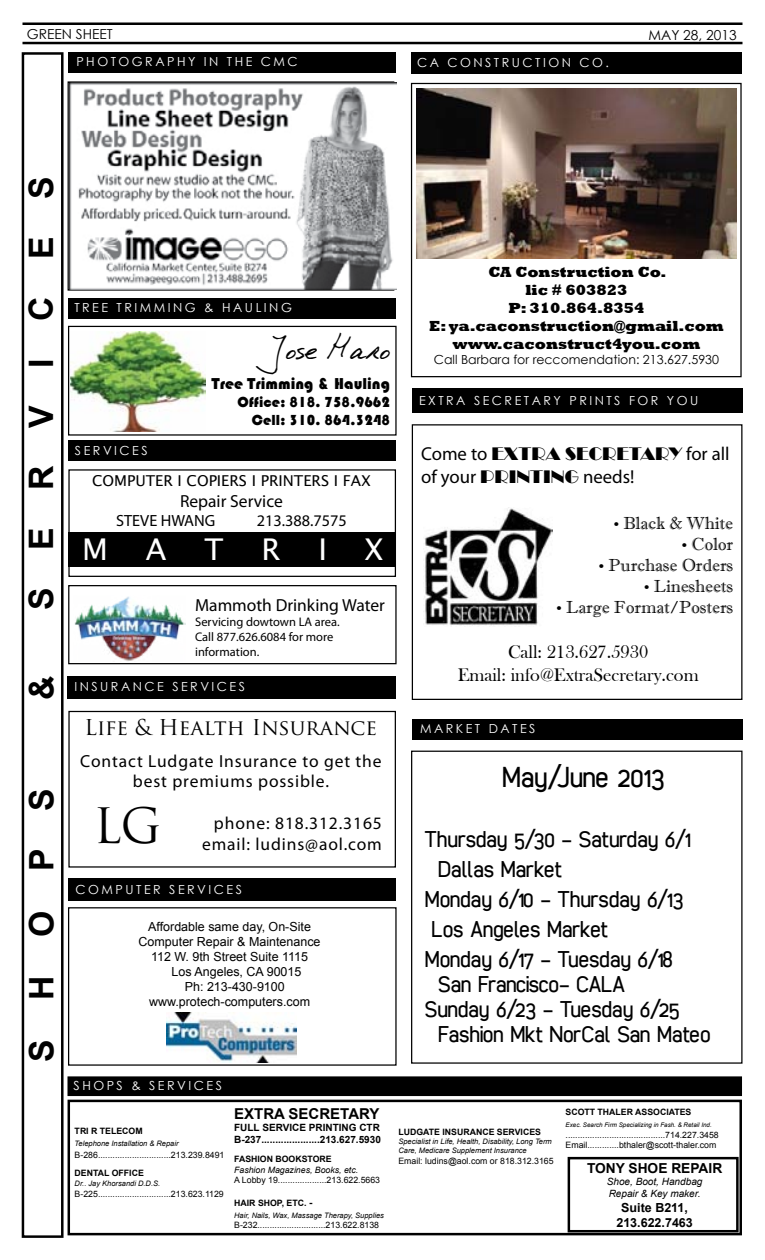
<style>
.page{position:relative;width:765px;height:1260px;background:#fff}
.page>*{position:absolute;margin:0;border:0;box-sizing:border-box;transform-origin:0 0}
.t1{font:47.5px "Trajan Pro";color:#000}
.t2{font:700 33.75px "Arial";letter-spacing:1.155em;color:#000}
.t3{font:33.75px "Phont Phreak's Handwriting";color:#000}
.t4{font:30px "cibreo";color:#000}
.t5{font:30px "Lucida Sans";color:#fff}
.t6{font:23.75px "cibreo";color:#000}
.t7{font:23.75px "cibreo";letter-spacing:-.02em;color:#000}
.t8{font:21.25px "Trajan Pro";color:#000}
.t9{font:18.75px/22.5px "Bask Old Face";color:#000;text-align:center}
.t10{font:18.75px "Broadway";color:#000}
.t11{font:18.75px "Myriad Pro";color:#000}
.t12{font:17.5px/20px "Myriad Pro";letter-spacing:.05em;color:#000;text-align:center}
.t13{font:17.5px "Imprint MT Shadow";color:#000}
.t14{font:17.5px "Myriad Pro";color:#000}
.t15{font:16.25px "Myriad Pro";color:#000}
.t16{font:16.25px "Bauhaus 93";color:#000}
.t17{font:800 15px/18px "Rockwell";color:#000;text-align:center}
.t18{font:15px/18px "Bauhaus 93";color:#000;text-align:right}
.t19{font:15px "Lucida Sans";color:#000}
.t20{font:700 15px "Arial";color:#000}
.t21{font:13.75px "Century Gothic";color:#000}
.t22{font:700 13.75px "Arial";color:#000}
.t23{font:12.5px "Century Gothic";letter-spacing:.2em;color:#fff}
.t24{font:12.5px "Arial";color:#000}
.t25{font:12.5px/15px "Myriad Pro";color:#000}
.t26{font:12.5px "Century Gothic";color:#000}
.t27{font:700 12.5px/15px "Arial";color:#000;text-align:center}
.t28{font:700 10px/12px "Arial";color:#000}
.t29{font:italic 10px/12px "Arial";color:#000}
.t30{font:8.75px/10.5px "Arial";color:#000}
.t31{font:700 8.75px "Arial";color:#000}
.t32{font:italic 8.75px "Arial";color:#000}
.t33{font:italic 7.5px/9px "Arial";color:#000}
.t34{font:italic 6.25px "Arial";color:#000}
.s1{font-family:"Myriad Pro"}
.s2{font-family:"Broadway"}
.s3{font-size:10px}
</style>
<div class="page">
<hr style="left:22px;top:22px;width:720px;height:3px;background:#000">
<hr style="left:22px;top:42px;width:720px;height:2px;background:#000">
<div style="left:68px;top:1077px;width:673px;height:18px;background:#000"></div>
<div style="left:68px;top:1076px;width:674px;height:20px;border:1px solid #000"></div>
<div style="left:22px;top:52px;width:42px;height:1186px;border:2px solid #000"></div>
<div style="left:68px;top:1100px;width:674px;height:135px;border:2px solid #000"></div>
<div style="left:568px;top:1157px;width:171px;height:75px;border:2px solid #000"></div>
<div style="left:68px;top:532px;width:327px;height:34px;background:#000"></div>
<div style="left:68px;top:469px;width:328px;height:108px;border:1px solid #000"></div>
<img style="left:74px;top:596px;width:111px;height:65px">
<div style="left:68px;top:585px;width:329px;height:79px;border:1px solid #000"></div>
<img style="left:423px;top:507px;width:129px;height:119px">
<div style="left:68px;top:298px;width:328px;height:20px;background:#000"></div>
<div style="left:68px;top:907px;width:329px;height:159px;border:1px solid #000"></div>
<img style="left:167px;top:1012px;width:129px;height:50px">
<div style="left:68px;top:878px;width:328px;height:23px;background:#000"></div>
<div style="left:68px;top:326px;width:329px;height:110px;border:1px solid #000"></div>
<div style="left:68px;top:52px;width:328px;height:20px;background:#000"></div>
<div style="left:68px;top:441px;width:328px;height:20px;background:#000"></div>
<div style="left:68px;top:711px;width:328px;height:157px;border:1px solid #000"></div>
<div style="left:68px;top:676px;width:328px;height:22px;background:#000"></div>
<div style="left:68px;top:81px;width:326px;height:210px;border:1px solid #000"></div>
<div style="left:412px;top:424px;width:330px;height:276px;border:1px solid #000"></div>
<div style="left:412px;top:389px;width:330px;height:24px;background:#000"></div>
<div style="left:411px;top:52px;width:331px;height:22px;background:#000"></div>
<div style="left:411px;top:83px;width:331px;height:294px;border:1px solid #000"></div>
<div style="left:412px;top:719px;width:330px;height:20px;background:#000"></div>
<div style="left:411px;top:751px;width:332px;height:313px;border:1px solid #000"></div>
<img style="left:70px;top:83px;width:326px;height:206px">
<img style="left:416px;top:89px;width:320px;height:170px">
<img style="left:71px;top:332px;width:135px;height:100px">
<h3 class="t21" style="left:27px;top:24px;width:87px">GREEN SHEET</h3>
<h3 class="t21" style="left:649px;top:25px;width:90px">MAY 28, 2013</h3>
<h3 class="t23" style="left:76px;top:53px;width:223px">PHOTOGRAPHY IN THE CMC</h3>
<h3 class="t23" style="left:417px;top:54px;width:54px">CA Construction</h3>
<h3 class="t23" style="left:579px;top:54px;width:31px">Co.</h3>
<h2 class="t2" style="left:19px;top:610px;width:435px;rotate:-90deg">S E R V I C E S</h2>
<h2 class="t2" style="left:19px;top:700px;width:26px;rotate:-90deg">&amp;</h2>
<h2 class="t2" style="left:19px;top:1062px;width:275px;rotate:-90deg">SHOPS</h2>
<h3 class="t23" style="left:74px;top:299px;width:219px">TREE TRIMMING &amp; HAULING</h3>
<h2 class="t3" style="left:272px;top:328px;width:120px">Jose Haro</h2>
<h3 class="t23" style="left:68px;top:442px;width:81px"><sup>d</sup>SERVICES</h3>
<h3 class="t16" style="left:212px;top:375px;width:180px">Tree Trimming &amp; Hauling</h3>
<h3 class="t18" style="left:238px;top:393px;width:154px">Office: 818. 758.9662<br>Cell: 310. 864.3248</h3>
<h3 class="t19" style="left:92px;top:472px;width:280px">COMPUTER I COPIERS I PRINTERS I FAX</h3>
<h3 class="t14" style="left:180px;top:490px;width:104px">Repair Service</h3>
<h3 class="t15" style="left:116px;top:511px;width:101px">STEVE HWANG</h3>
<h3 class="t15" style="left:257px;top:511px;width:92px">213.388.7575</h3>
<h3 class="t5" style="left:82px;top:532px;width:27px">M</h3>
<h3 class="t5" style="left:146px;top:532px;width:22px">A</h3>
<h3 class="t5" style="left:205px;top:532px;width:20px">T</h3>
<h3 class="t5" style="left:261px;top:532px;width:20px">R</h3>
<h3 class="t5" style="left:318px;top:532px;width:10px">I</h3>
<h3 class="t5" style="left:365px;top:532px;width:20px">X</h3>
<h3 class="t14" style="left:195px;top:594px;width:191px">Mammoth Drinking Water</h3>
<h3 class="t25" style="left:195px;top:614px;width:146px">Servicing dowtown LA area.<br>Call 877.626.6084 for more information.</h3>
<h3 class="t23" style="left:74px;top:678px;width:172px">INSURANCE SERVICES</h3>
<h3 class="t8" style="left:85px;top:714px;width:294px">Life &amp; Health Insurance</h3>
<h3 class="t12" style="left:80px;top:751px;width:303px">Contact Ludgate Insurance to get the best premiums possible.</h3>
<h3 class="t12" style="left:214px;top:813px;width:169px">phone: 818.312.3165</h3>
<h1 class="t1" style="left:94px;top:795px;width:69px">LG</h1>
<h3 class="t12" style="left:202px;top:834px;width:181px">email: ludins@aol.com</h3>
<h3 class="t23" style="left:76px;top:880px;width:168px">COMPUTER SERVICES</h3>
<h3 class="t24" style="left:148px;top:919px;width:164px">Affordable same day, On-Site</h3>
<h3 class="t24" style="left:139px;top:934px;width:184px">Computer Repair &amp; Maintenance</h3>
<h3 class="t24" style="left:151px;top:949px;width:159px">112 W. 9th Street Suite 1115</h3>
<h3 class="t24" style="left:172px;top:964px;width:131px">Los Angeles, CA 90015</h3>
<h3 class="t24" style="left:185px;top:979px;width:102px">Ph: 213-430-9100</h3>
<h3 class="t24" style="left:149px;top:994px;width:163px">www.protech-computers.com</h3>
<h3 class="t17" style="left:429px;top:263px;width:296px">CA Construction Co.<br>lic # 603823<br>P: 310.864.8354<br>E: ya.caconstruction@gmail.com www.caconstruct4you.com</h3>
<h3 class="t26" style="left:434px;top:351px;width:287px">Call Barbara for reccomendation: 213.627.5930</h3>
<h3 class="t23" style="left:419px;top:392px;width:281px">EXTRA SECRETARY PRINTS FOR YOU</h3>
<h3 class="t10" style="left:421px;top:443px;width:310px"><span class="s1">Come to</span> EXTRA SECRETARY <span class="s1">for all</span></h3>
<h3 class="t11" style="left:421px;top:465px;width:215px">of your <span class="s2">PRINTING</span> needs!</h3>
<h3 class="t13" style="left:614px;top:512px;width:121px">• Black &amp; White</h3>
<h3 class="t13" style="left:682px;top:533px;width:53px">• Color</h3>
<h3 class="t13" style="left:599px;top:554px;width:136px">• Purchase Orders</h3>
<h3 class="t13" style="left:644px;top:575px;width:90px">• Linesheets</h3>
<h3 class="t13" style="left:557px;top:596px;width:178px">• Large Format/Posters</h3>
<h3 class="t9" style="left:458px;top:641px;width:242px">Call: 213.627.5930<br>Email: info@ExtraSecretary.com</h3>
<h3 class="t23" style="left:420px;top:720px;width:117px">MARKET DATES</h3>
<h3 class="t4" style="left:502px;top:760px;width:164px">May/June 2013</h3>
<h3 class="t6" style="left:425px;top:825px;width:267px">Thursday 5/30 - Saturday 6/1</h3>
<h3 class="t6" style="left:438px;top:855px;width:125px">Dallas Market</h3>
<h3 class="t6" style="left:425px;top:885px;width:260px">Monday 6/10 - Thursday 6/13</h3>
<h3 class="t6" style="left:432px;top:915px;width:178px">Los Angeles Market</h3>
<h3 class="t6" style="left:425px;top:945px;width:249px">Monday 6/17 - Tuesday 6/18</h3>
<h3 class="t7" style="left:438px;top:970px;width:188px">San Francisco- CALA</h3>
<h3 class="t6" style="left:425px;top:995px;width:256px">Sunday 6/23 - Tuesday 6/25</h3>
<h3 class="t6" style="left:438px;top:1020px;width:274px">Fashion Mkt NorCal San Mateo</h3>
<h3 class="t23" style="left:74px;top:1077px;width:150px">SHOPS &amp; SERVICES</h3>
<p class="t31" style="left:75px;top:1125px;width:70px">TRI R TELECOM</p>
<p class="t33" style="left:75px;top:1139px;width:105px">Telephone Installation &amp; Repair</p>
<p class="t30" style="left:75px;top:1149px;width:151px">B-286..............................213.239.8491</p>
<p class="t31" style="left:75px;top:1167px;width:71px">DENTAL OFFICE</p>
<p class="t33" style="left:75px;top:1179px;width:87px">Dr.. Jay Khorsandi D.D.S.</p>
<p class="t30" style="left:75px;top:1188px;width:151px">B-225..............................213.623.1129</p>
<h3 class="t20" style="left:234px;top:1103px;width:147px">EXTRA SECRETARY</h3>
<p class="t28" style="left:234px;top:1121px;width:148px">FULL SERVICE PRINTING CTR<br>B-237.....................213.627.5930</p>
<p class="t31" style="left:234px;top:1153px;width:99px">FASHION BOOKSTORE</p>
<p class="t32" style="left:234px;top:1164px;width:126px">Fashion Magazines, Books, etc.</p>
<p class="t30" style="left:234px;top:1175px;width:147px">A Lobby 19....................213.622.5663</p>
<p class="t31" style="left:234px;top:1197px;width:80px">HAIR SHOP, ETC. <span class="s3">-</span></p>
<p class="t33" style="left:234px;top:1211px;width:151px">Hair, Nails, Wax, Massage Therapy, Supplies</p>
<p class="t30" style="left:234px;top:1220px;width:146px">B-232............................213.622.8138</p>
<p class="t31" style="left:398px;top:1126px;width:144px">LUDGATE INSURANCE SERVICES</p>
<p class="t33" style="left:398px;top:1137px;width:155px">Specialist in Life, Health, Disability, Long Term<br>Care, Medicare Supplement Insurance</p>
<p class="t30" style="left:398px;top:1155px;width:157px">Email: ludins@aol.com or 818.312.3165</p>
<p class="t31" style="left:566px;top:1106px;width:127px">SCOTT THALER ASSOCIATES</p>
<p class="t34" style="left:566px;top:1121px;width:148px">Exec. Search Firm Specializing in Fash. &amp; Retail Ind.</p>
<p class="t30" style="left:566px;top:1129px;width:155px">.........................................714.227.3458<br>Email.............bthaler@scott-thaler.com</p>
<h3 class="t22" style="left:587px;top:1159px;width:137px">TONY SHOE REPAIR</h3>
<p class="t29" style="left:607px;top:1176px;width:97px">Shoe, Boot, Handbag<br>Repair &amp; Key maker.</p>
<h3 class="t27" style="left:616px;top:1201px;width:78px">Suite B211,<br>213.622.7463</h3>
</div>
